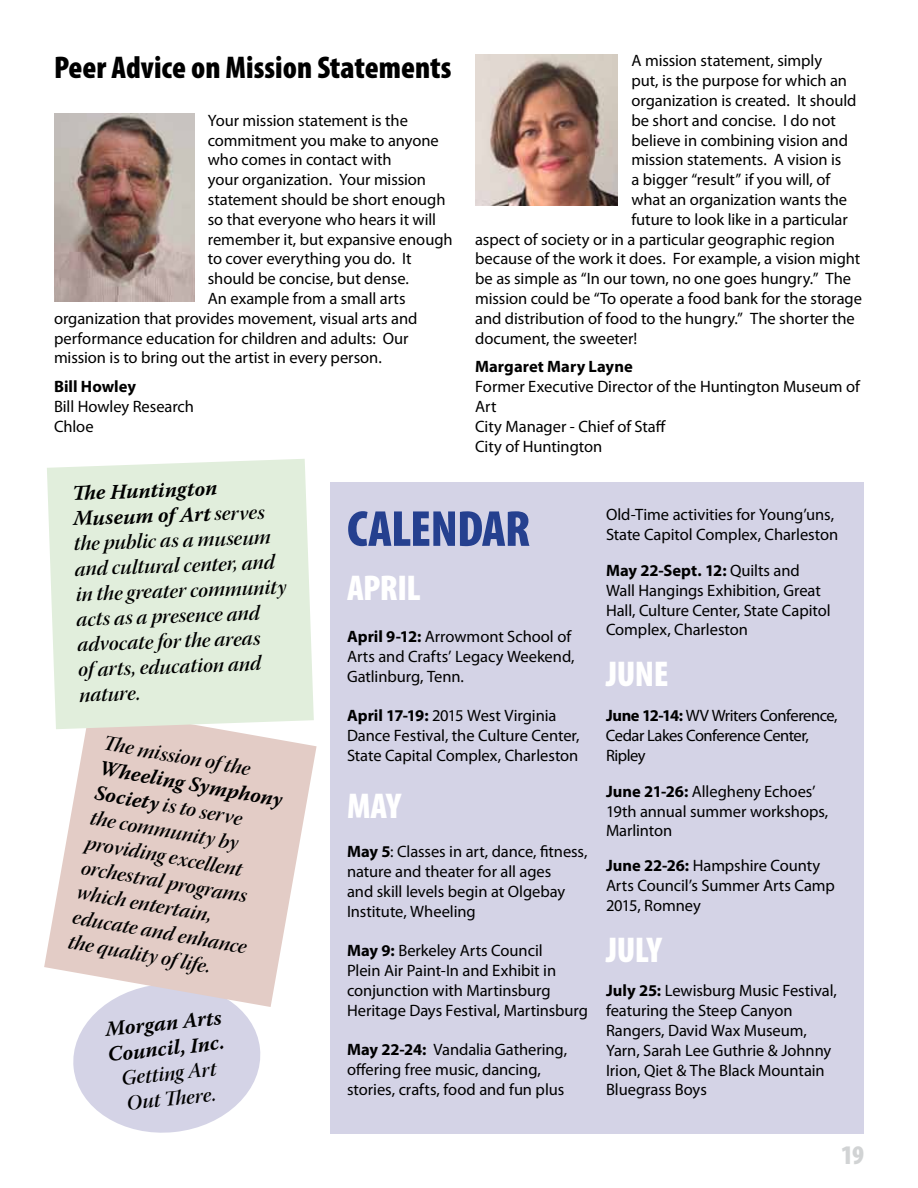
<style>
.page{position:relative;width:918px;height:1188px;background:#fff}
.page>*{position:absolute;margin:0;border:0;box-sizing:border-box;transform-origin:0 0}
.t1{font:900 condensed 51px "Myriad Pro";letter-spacing:-.02em;color:#25408f}
.t2{font:900 condensed 36px "Myriad Pro";letter-spacing:-.015em;color:#fff}
.t3{font:900 condensed 31.5px "Myriad Pro";color:#000}
.t4{font:900 condensed 27px "Myriad Pro";color:#d1d3d4}
.t5{font:21px/25.2px "Warnock Pro Semibold It Disp";color:#000}
.t6{font:italic 700 21px/25.2px "Warnock Pro";color:#000}
.t7{font:16.5px/19.8px "Myriad Pro";letter-spacing:-.005em;color:#000}
.t8{font:16.5px/19.8px "Myriad Pro";letter-spacing:-.03em;color:#000}
.t9{font:700 16.5px "Myriad Pro";color:#000}
.s1{font-family:"Warnock Pro Semibold It Disp";font-weight:400;font-style:normal}
.s2{font-family:"Warnock Pro";font-weight:700;font-style:italic}
.s3{font-weight:700}
</style>
<div class="page">
<div style="left:330px;top:482px;width:534px;height:652px;background:#d4d3e6"></div>
<img style="left:54px;top:113px;width:140px;height:189px">
<img style="left:475px;top:54px;width:143px;height:152px">
<svg style="left:73px;top:1007px;width:188px;height:126px"></svg>
<svg style="left:44px;top:729px;width:273px;height:278px;fill:#e3ccc6"></svg>
<div style="left:47px;top:459px;width:267px;height:270px;background:#e1eedc"></div>
<h3 class="t3" style="left:54px;top:47px;width:399px">Peer Advice on Mission Statements</h3>
<p class="t7" style="left:208px;top:110px;width:202px">Your mission statement is the</p>
<p class="t7" style="left:208px;top:130px;width:232px">commitment you make to anyone</p>
<p class="t7" style="left:208px;top:150px;width:185px">who comes in contact with</p>
<p class="t7" style="left:208px;top:169px;width:220px">your organization. Your mission</p>
<p class="t7" style="left:208px;top:189px;width:239px">statement should be short enough</p>
<p class="t7" style="left:208px;top:209px;width:230px">so that everyone who hears it will</p>
<p class="t7" style="left:208px;top:229px;width:246px">remember it, but expansive enough</p>
<p class="t7" style="left:208px;top:249px;width:205px">to cover everything you do. It</p>
<p class="t7" style="left:208px;top:268px;width:203px">should be concise, but dense.</p>
<p class="t7" style="left:208px;top:288px;width:199px">An example from a small arts</p>
<p class="t7" style="left:54px;top:308px;width:365px">organization that provides movement, visual arts and</p>
<p class="t7" style="left:54px;top:328px;width:356px">performance education for children and adults: Our</p>
<p class="t7" style="left:54px;top:348px;width:329px">mission is to bring out the artist in every person.</p>
<p class="t9" style="left:54px;top:376px;width:84px">Bill Howley</p>
<p class="t7" style="left:54px;top:396px;width:142px">Bill Howley Research<br>Chloe</p>
<p class="t7" style="left:631px;top:51px;width:192px">A mission statement, simply</p>
<p class="t7" style="left:631px;top:70px;width:217px">put, is the purpose for which an</p>
<p class="t7" style="left:631px;top:90px;width:227px">organization is created. It should</p>
<p class="t7" style="left:631px;top:110px;width:206px">be short and concise. I do not</p>
<p class="t7" style="left:631px;top:130px;width:218px">believe in combining vision and</p>
<p class="t7" style="left:631px;top:150px;width:211px">mission statements. A vision is</p>
<p class="t7" style="left:631px;top:169px;width:200px">a bigger “result” if you will, of</p>
<p class="t7" style="left:631px;top:189px;width:217px">what an organization wants the</p>
<p class="t7" style="left:631px;top:209px;width:218px">future to look like in a particular</p>
<p class="t7" style="left:475px;top:229px;width:361px">aspect of society or in a particular geographic region</p>
<p class="t7" style="left:475px;top:249px;width:387px">because of the work it does. For example, a vision might</p>
<p class="t7" style="left:475px;top:268px;width:378px">be as simple as “In our town, no one goes hungry.” The</p>
<p class="t7" style="left:475px;top:288px;width:388px">mission could be “To operate a food bank for the storage</p>
<p class="t7" style="left:475px;top:308px;width:381px">and distribution of food to the hungry.” The shorter the</p>
<p class="t7" style="left:475px;top:328px;width:164px">document, the sweeter!</p>
<p class="t9" style="left:475px;top:356px;width:159px">Margaret Mary Layne</p>
<p class="t7" style="left:475px;top:376px;width:386px">Former Executive Director of the Huntington Museum of<br>Art<br>City Manager - Chief of Staff<br>City of Huntington</p>
<p class="t6" style="left:72px;top:480px;width:193px;rotate:-2deg">Th e Huntington<br>Museum of Art <span class="s1">serves</span></p>
<p class="t5" style="left:74px;top:531px;width:212px;rotate:-2deg">the public as a museum and cultural center, and in the greater community acts as a presence and advocate for the areas<br>of arts, education and nature.</p>
<p class="t5" style="left:106px;top:730px;width:150px;rotate:10deg">Th e mission of the</p>
<p class="t6" style="left:102px;top:755px;width:188px;rotate:10deg">Wheeling Symphony</p>
<p class="t5" style="left:97px;top:780px;width:178px;rotate:10deg"><span class="s2">Society</span> is to serve the community by providing excellent orchestral programs which entertain, educate and enhance the quality of life.</p>
<p class="t6" style="left:104px;top:1016px;width:119px;rotate:-6deg">Morgan Arts<br>Council, Inc.</p>
<p class="t5" style="left:120px;top:1065px;width:97px;rotate:-6deg">Getting Art<br>Out Th ere.</p>
<h1 class="t1" style="left:347px;top:496px;width:185px">CALENDAR</h1>
<h2 class="t2" style="left:347px;top:565px;width:75px">APRIL</h2>
<p class="t7" style="left:347px;top:626px;width:229px"><span class="s3">April 9-12:</span> Arrowmont School of<br>Arts and Crafts’ Legacy Weekend,<br>Gatlinburg, Tenn.</p>
<p class="t7" style="left:347px;top:706px;width:234px"><span class="s3">April 17-19:</span> 2015 West Virginia<br>Dance Festival, the Culture Center,<br>State Capital Complex, Charleston</p>
<h2 class="t2" style="left:347px;top:783px;width:55px">MAY</h2>
<p class="t7" style="left:347px;top:842px;width:242px"><span class="s3">May 5</span>: Classes in art, dance, fitness, nature and theater for all ages<br>and skill levels begin at Olgebay<br>Institute, Wheeling</p>
<p class="t7" style="left:347px;top:941px;width:242px"><span class="s3">May 9:</span> Berkeley Arts Council<br>Plein Air Paint-In and Exhibit in conjunction with Martinsburg<br>Heritage Days Festival, Martinsburg</p>
<p class="t7" style="left:347px;top:1040px;width:222px"><span class="s3">May 22-24:</span> Vandalia Gathering, offering free music, dancing, stories, crafts, food and fun plus</p>
<p class="t7" style="left:606px;top:504px;width:234px">Old-Time activities for Young’uns,<br>State Capitol Complex, Charleston</p>
<p class="t7" style="left:606px;top:560px;width:226px"><span class="s3">May 22-Sept. 12:</span> Quilts and<br>Wall Hangings Exhibition, Great<br>Hall, Culture Center, State Capitol<br>Complex, Charleston</p>
<h2 class="t2" style="left:606px;top:651px;width:64px">JUNE</h2>
<p class="t8" style="left:606px;top:705px;width:233px"><span class="s3">June 12-14:</span> WV Writers Conference,<br>Cedar Lakes Conference Center,<br>Ripley</p>
<p class="t7" style="left:606px;top:781px;width:224px"><span class="s3">June 21-26:</span> Allegheny Echoes’<br>19th annual summer workshops,<br>Marlinton</p>
<p class="t7" style="left:606px;top:856px;width:230px"><span class="s3">June 22-26:</span> Hampshire County<br>Arts Council’s Summer Arts Camp<br>2015, Romney</p>
<h2 class="t2" style="left:606px;top:927px;width:57px">JULY</h2>
<p class="t7" style="left:606px;top:981px;width:233px"><span class="s3">July 25:</span> Lewisburg Music Festival, featuring the Steep Canyon<br>Rangers, David Wax Museum,<br>Yarn, Sarah Lee Guthrie &amp; Johnny<br>Irion, Qiet &amp; The Black Mountain<br>Bluegrass Boys</p>
<h3 class="t4" style="left:841px;top:1138px;width:24px">19</h3>
</div>
